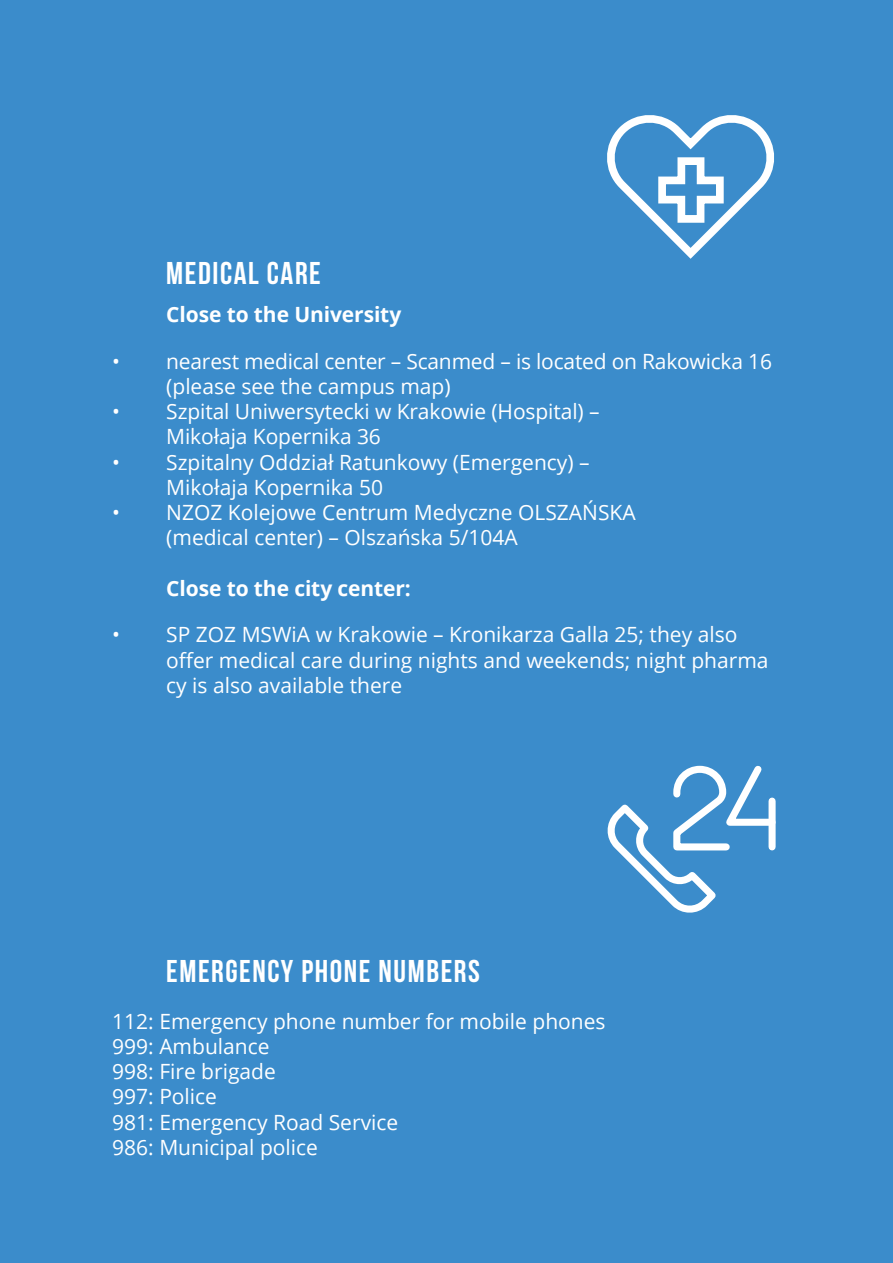
<style>
.page{position:relative;width:893px;height:1263px;background:#3b8ccb}
.page>*{position:absolute;margin:0;border:0;box-sizing:border-box;transform-origin:0 0}
.t1{font:700 31.5px "Bebas Neue";letter-spacing:.05em;color:#fff}
.t2{font:21px/25.2px "Open Sans";color:#fff}
.t3{font:700 21px "Open Sans";letter-spacing:-.005em;color:#fff}
</style>
<div class="page">
<svg style="left:607px;top:115px;width:167px;height:144px"></svg>
<svg style="left:607px;top:765px;width:169px;height:148px"></svg>
<p class="t1" style="left:166px;top:256px;width:156px">MEDICAL CARE</p>
<p class="t3" style="left:166px;top:299px;width:237px">Close to the University</p>
<p class="t2" style="left:166px;top:348px;width:607px;text-indent:-54px">• nearest medical center – Scanmed – is located on Rakowicka 16 (please see the campus map)</p>
<p class="t2" style="left:166px;top:398px;width:435px;text-indent:-54px">• Szpital Uniwersytecki w Krakowie (Hospital) –<br>Mikołaja Kopernika 36</p>
<p class="t2" style="left:112px;top:449px;width:479px">• Szpitalny Oddział Ratunkowy (Emergency) –</p>
<p class="t2" style="left:166px;top:474px;width:218px">Mikołaja Kopernika 50</p>
<p class="t2" style="left:112px;top:499px;width:525px">• NZOZ Kolejowe Centrum Medyczne OLSZAŃSKA</p>
<p class="t2" style="left:166px;top:524px;width:353px">(medical center) – Olszańska 5/104A</p>
<p class="t3" style="left:166px;top:573px;width:246px">Close to the city center:</p>
<p class="t2" style="left:166px;top:622px;width:604px;text-indent:-54px">• SP ZOZ MSWiA w Krakowie – Kronikarza Galla 25; they also offer medical care during nights and weekends; night pharma cy is also available there</p>
<p class="t1" style="left:166px;top:954px;width:315px">EMERGENCY PHONE NUMBERS</p>
<p class="t2" style="left:112px;top:1008px;width:495px">112: Emergency phone number for mobile phones</p>
<p class="t2" style="left:112px;top:1033px;width:159px">999: Ambulance</p>
<p class="t2" style="left:112px;top:1058px;width:165px">998: Fire brigade</p>
<p class="t2" style="left:112px;top:1084px;width:106px">997: Police</p>
<p class="t2" style="left:112px;top:1109px;width:288px">981: Emergency Road Service</p>
<p class="t2" style="left:112px;top:1134px;width:207px">986: Municipal police</p>
</div>
